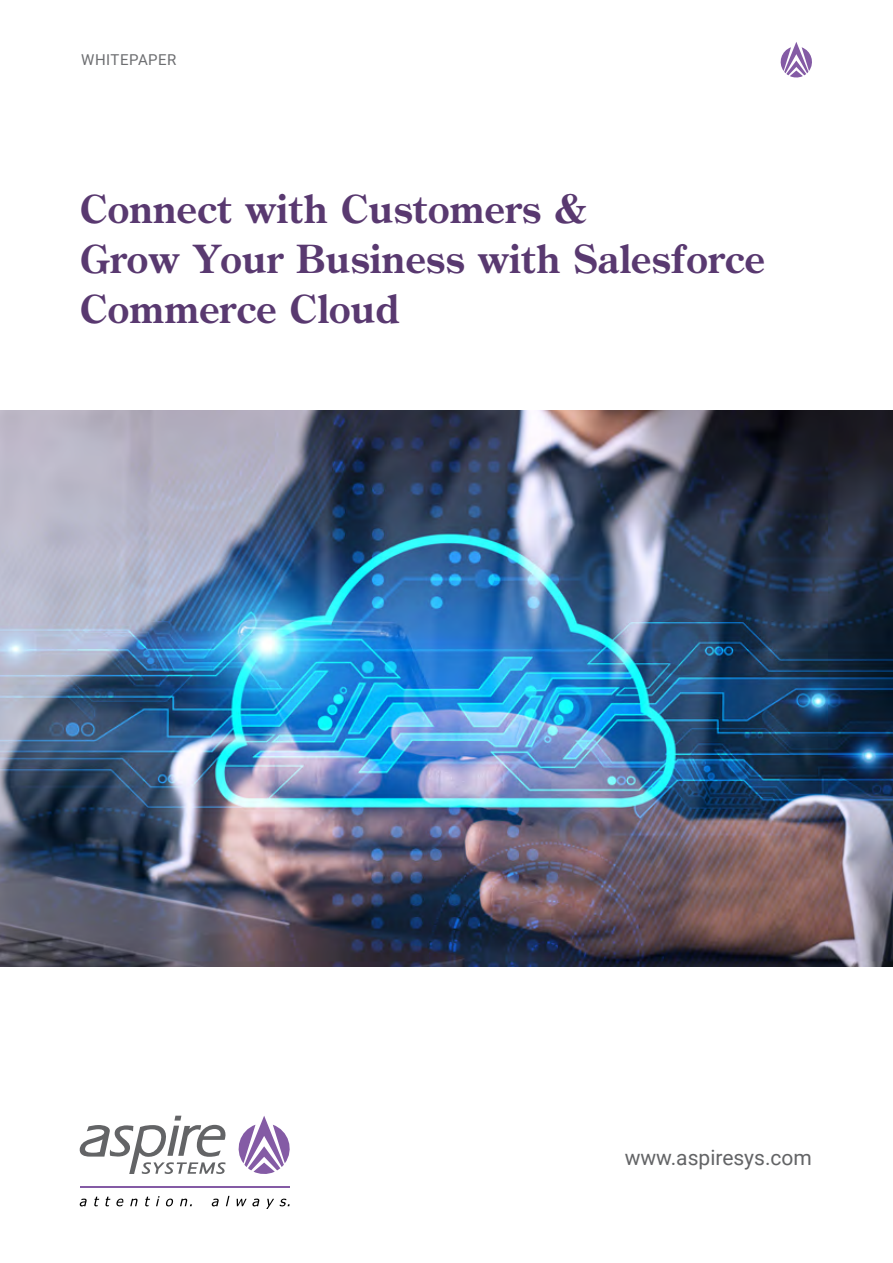
<style>
.page{position:relative;width:893px;height:1263px;background:#fff}
.page>*{position:absolute;margin:0;border:0;box-sizing:border-box;transform-origin:0 0}
.t1{font:700 39px/49.8px "MM Century Old";color:#593970}
.t2{font:21px "Roboto";color:#636466}
.t3{font:15px "Roboto";letter-spacing:.035em;color:#6d6e71}
</style>
<div class="page">
<svg style="left:780px;top:42px;width:32px;height:36px"></svg>
<img style="left:0;top:410px;width:892px;height:557px">
<svg style="left:80px;top:1116px;width:210px;height:58px"></svg>
<hr style="left:80px;top:1187px;width:210px;height:1px;background:#845ba5">
<svg style="left:80px;top:1198px;width:7px;height:8px"></svg>
<svg style="left:212px;top:1198px;width:7px;height:8px"></svg>
<svg style="left:94px;top:1197px;width:5px;height:9px"></svg>
<svg style="left:105px;top:1197px;width:5px;height:9px"></svg>
<svg style="left:145px;top:1197px;width:5px;height:9px"></svg>
<svg style="left:116px;top:1198px;width:22px;height:8px"></svg>
<svg style="left:166px;top:1198px;width:7px;height:8px"></svg>
<svg style="left:180px;top:1198px;width:12px;height:8px"></svg>
<svg style="left:156px;top:1196px;width:4px;height:10px"></svg>
<svg style="left:266px;top:1199px;width:8px;height:10px"></svg>
<svg style="left:237px;top:1198px;width:23px;height:8px"></svg>
<svg style="left:226px;top:1196px;width:3px;height:10px"></svg>
<svg style="left:280px;top:1198px;width:10px;height:8px"></svg>
<p class="t3" style="left:81px;top:49px;width:97px">WHITEPAPER</p>
<p class="t1" style="left:80px;top:187px;width:687px">Connect with Customers &amp;<br>Grow Your Business with Salesforce<br>Commerce Cloud</p>
<p class="t2" style="left:625px;top:1143px;width:189px">www.aspiresys.com</p>
</div>
